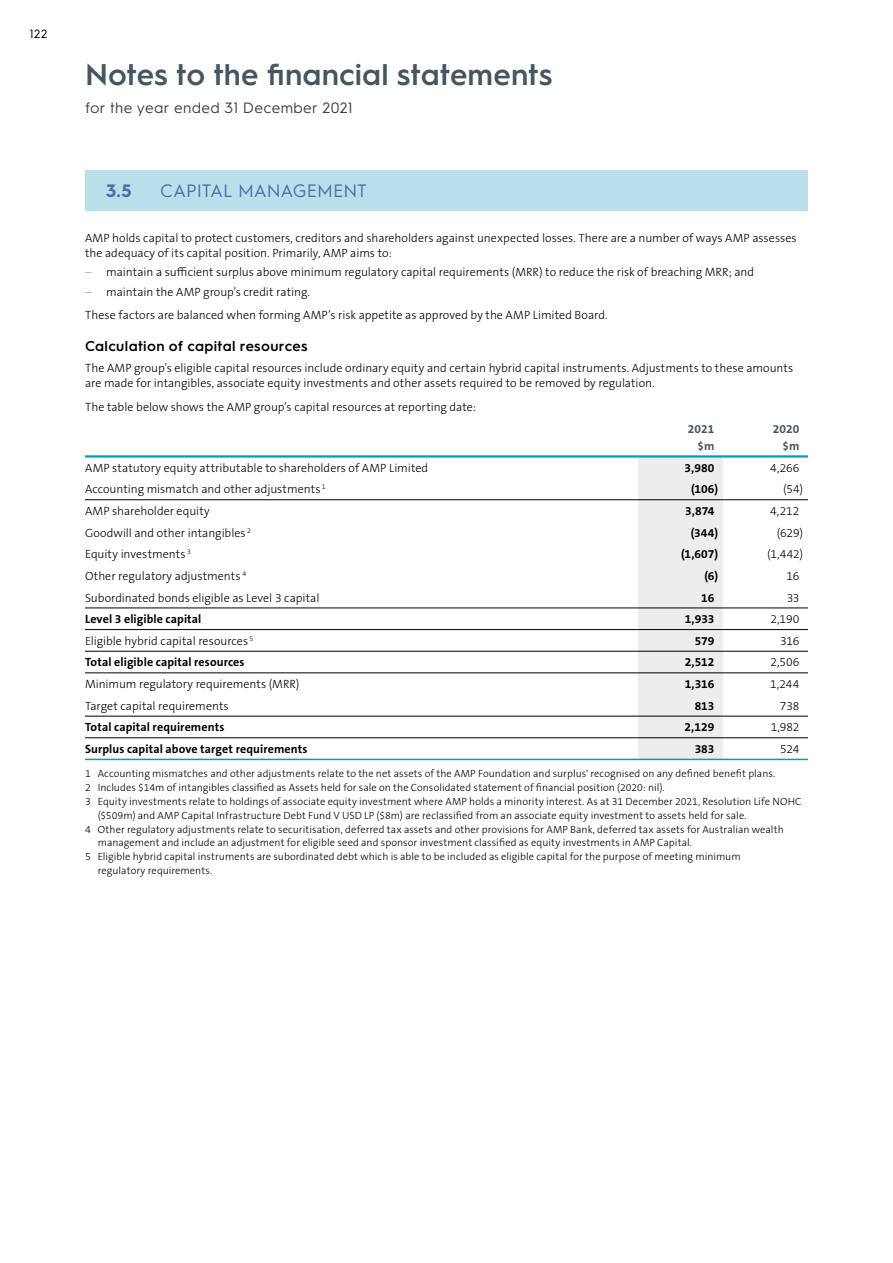
<style>
.page{position:relative;width:893px;height:1263px;background:#fff}
.page>*{position:absolute;margin:0;border:0;box-sizing:border-box;transform-origin:0 0}
.t1{font:600 30px "Hurme Geometric Sans 1";color:#475560}
.t2{font:18px "Hurme Geometric Sans 1";letter-spacing:-.005em;color:#4e6dab}
.t3{font:700 18px "Hurme Geometric Sans 1";color:#4e6dab}
.t4{font:15px "Hurme Geometric Sans 1";letter-spacing:.025em;color:#473f3a}
.t5{font:600 14.25px "Hurme Geometric Sans 1";letter-spacing:.02em;color:#000}
.t6{font:300 12px/15px "The Sans B W3";color:#000}
.t7{font:700 12px "The Sans B W7";letter-spacing:.01em;color:#000}
.t8{font:700 12px "The Sans B W7";letter-spacing:.005em;color:#475560}
.t9{font:12px "Hurme Geometric Sans 1";color:#000}
.t10{font:300 10.5px "The Sans B W3";letter-spacing:.005em;color:#000}
.s1{color:#95969d}
</style>
<div class="page">
<div style="left:85px;top:170px;width:723px;height:40px;background:#b9e0ea"></div>
<div style="left:638px;top:458px;width:85px;height:301px;background:#ededed"></div>
<hr style="left:638px;top:455px;width:85px;height:3px;background:#009db7">
<hr style="left:723px;top:455px;width:85px;height:3px;background:#009db7">
<hr style="left:85px;top:499px;width:553px;height:1px;background:#000">
<hr style="left:723px;top:499px;width:85px;height:1px;background:#000">
<hr style="left:723px;top:607px;width:85px;height:1px;background:#000">
<hr style="left:723px;top:629px;width:85px;height:1px;background:#000">
<hr style="left:723px;top:651px;width:85px;height:1px;background:#000">
<hr style="left:723px;top:737px;width:85px;height:1px;background:#000">
<hr style="left:638px;top:499px;width:85px;height:1px;background:#000">
<hr style="left:85px;top:607px;width:553px;height:1px;background:#000">
<hr style="left:638px;top:607px;width:85px;height:1px;background:#000">
<hr style="left:85px;top:629px;width:553px;height:1px;background:#000">
<hr style="left:638px;top:629px;width:85px;height:1px;background:#000">
<hr style="left:85px;top:651px;width:553px;height:1px;background:#000">
<hr style="left:638px;top:651px;width:85px;height:1px;background:#000">
<hr style="left:85px;top:672px;width:553px;height:1px;background:#000">
<hr style="left:638px;top:672px;width:85px;height:1px;background:#000">
<hr style="left:723px;top:672px;width:85px;height:1px;background:#000">
<hr style="left:85px;top:716px;width:553px;height:1px;background:#000">
<hr style="left:638px;top:716px;width:85px;height:1px;background:#000">
<hr style="left:723px;top:716px;width:85px;height:1px;background:#000">
<hr style="left:85px;top:737px;width:553px;height:1px;background:#000">
<hr style="left:638px;top:737px;width:85px;height:1px;background:#000">
<hr style="left:85px;top:759px;width:553px;height:1px;background:#009db7">
<hr style="left:638px;top:759px;width:85px;height:1px;background:#009db7">
<hr style="left:723px;top:759px;width:85px;height:1px;background:#009db7">
<hr style="left:85px;top:455px;width:553px;height:3px;background:#009db7">
<p class="t9" style="left:30px;top:26px;width:19px">122</p>
<h1 class="t1" style="left:85px;top:53px;width:469px">Notes to the financial statements</h1>
<p class="t4" style="left:85px;top:97px;width:269px">for the year ended 31 December 2021</p>
<h2 class="t3" style="left:106px;top:178px;width:27px">3.5</h2>
<h2 class="t2" style="left:160px;top:178px;width:208px">CAPITAL MANAGEMENT</h2>
<p class="t6" style="left:85px;top:231px;width:713px">AMP holds capital to protect customers, creditors and shareholders against unexpected losses. There are a number of ways AMP assesses the adequacy of its capital position. Primarily, AMP aims to:</p>
<p class="t6" style="left:85px;top:265px;width:671px"><span class="s1">–</span> maintain a sufficient surplus above minimum regulatory capital requirements (MRR) to reduce the risk of breaching MRR; and</p>
<p class="t6" style="left:85px;top:280px;width:524px;line-height:23.5px"><span class="s1">–</span> maintain the AMP group’s credit rating.<br>These factors are balanced when forming AMP’s risk appetite as approved by the AMP Limited Board.</p>
<p class="t5" style="left:85px;top:336px;width:224px">Calculation of capital resources</p>
<p class="t6" style="left:85px;top:361px;width:710px">The AMP group’s eligible capital resources include ordinary equity and certain hybrid capital instruments. Adjustments to these amounts are made for intangibles, associate equity investments and other assets required to be removed by regulation.</p>
<p class="t6" style="left:85px;top:399px;width:392px">The table below shows the AMP group’s capital resources at reporting date:</p>
<p class="t8" style="left:688px;top:421px;width:28px">2021</p>
<p class="t8" style="left:773px;top:421px;width:28px">2020</p>
<p class="t8" style="left:697px;top:438px;width:18px">$m</p>
<p class="t8" style="left:782px;top:438px;width:18px">$m</p>
<p class="t6" style="left:85px;top:460px;width:345px">AMP statutory equity attributable to shareholders of AMP Limited</p>
<p class="t7" style="left:684px;top:460px;width:31px">3,980</p>
<p class="t6" style="left:770px;top:460px;width:31px">4,266</p>
<p class="t6" style="left:85px;top:482px;width:242px">Accounting mismatch and other adjustments <sup>1</sup></p>
<p class="t7" style="left:691px;top:482px;width:28px">(106)</p>
<p class="t6" style="left:783px;top:482px;width:21px">(54)</p>
<p class="t6" style="left:85px;top:503px;width:126px">AMP shareholder equity</p>
<p class="t7" style="left:685px;top:503px;width:31px">3,874</p>
<p class="t6" style="left:770px;top:503px;width:31px">4,212</p>
<p class="t6" style="left:85px;top:525px;width:168px">Goodwill and other intangibles <sup>2</sup></p>
<p class="t7" style="left:691px;top:525px;width:29px">(344)</p>
<p class="t6" style="left:777px;top:525px;width:28px">(629)</p>
<p class="t6" style="left:85px;top:547px;width:107px">Equity investments <sup>3</sup></p>
<p class="t7" style="left:681px;top:546px;width:38px">(1,607)</p>
<p class="t6" style="left:767px;top:547px;width:37px">(1,442)</p>
<p class="t6" style="left:85px;top:568px;width:163px">Other regulatory adjustments <sup>4</sup></p>
<p class="t7" style="left:704px;top:568px;width:15px">(6)</p>
<p class="t6" style="left:786px;top:568px;width:14px">16</p>
<p class="t6" style="left:85px;top:590px;width:236px">Subordinated bonds eligible as Level 3 capital</p>
<p class="t7" style="left:701px;top:590px;width:15px">16</p>
<p class="t6" style="left:787px;top:590px;width:14px">33</p>
<p class="t7" style="left:85px;top:611px;width:118px">Level 3 eligible capital</p>
<p class="t7" style="left:685px;top:611px;width:31px">1,933</p>
<p class="t6" style="left:770px;top:612px;width:30px">2,190</p>
<p class="t6" style="left:85px;top:633px;width:170px">Eligible hybrid capital resources <sup>5</sup></p>
<p class="t7" style="left:695px;top:633px;width:21px">579</p>
<p class="t6" style="left:780px;top:633px;width:21px">316</p>
<p class="t7" style="left:85px;top:655px;width:161px">Total eligible capital resources</p>
<p class="t7" style="left:685px;top:655px;width:31px">2,512</p>
<p class="t6" style="left:771px;top:655px;width:30px">2,506</p>
<p class="t6" style="left:85px;top:677px;width:216px">Minimum regulatory requirements (MRR)</p>
<p class="t7" style="left:685px;top:676px;width:31px">1,316</p>
<p class="t6" style="left:770px;top:677px;width:31px">1,244</p>
<p class="t6" style="left:85px;top:698px;width:145px">Target capital requirements</p>
<p class="t7" style="left:695px;top:698px;width:21px">813</p>
<p class="t6" style="left:780px;top:698px;width:21px">738</p>
<p class="t7" style="left:85px;top:720px;width:141px">Total capital requirements</p>
<p class="t7" style="left:684px;top:720px;width:31px">2,129</p>
<p class="t6" style="left:771px;top:720px;width:30px">1,982</p>
<p class="t7" style="left:85px;top:741px;width:224px">Surplus capital above target requirements</p>
<p class="t7" style="left:695px;top:741px;width:21px">383</p>
<p class="t6" style="left:780px;top:741px;width:21px">524</p>
<p class="t10" style="left:85px;top:766px;width:692px">1 Accounting mismatches and other adjustments relate to the net assets of the AMP Foundation and surplus' recognised on any defined benefit plans.</p>
<p class="t10" style="left:85px;top:780px;width:581px">2 Includes $14m of intangibles classified as Assets held for sale on the Consolidated statement of financial position (2020: nil).</p>
<p class="t10" style="left:85px;top:795px;width:718px">3 Equity investments relate to holdings of associate equity investment where AMP holds a minority interest. As at 31 December 2021, Resolution Life NOHC</p>
<p class="t10" style="left:98px;top:808px;width:650px">($509m) and AMP Capital Infrastructure Debt Fund V USD LP ($8m) are reclassified from an associate equity investment to assets held for sale.</p>
<p class="t10" style="left:85px;top:822px;width:700px">4 Other regulatory adjustments relate to securitisation, deferred tax assets and other provisions for AMP Bank, deferred tax assets for Australian wealth</p>
<p class="t10" style="left:98px;top:836px;width:596px">management and include an adjustment for eligible seed and sponsor investment classified as equity investments in AMP Capital.</p>
<p class="t10" style="left:85px;top:850px;width:657px">5 Eligible hybrid capital instruments are subordinated debt which is able to be included as eligible capital for the purpose of meeting minimum</p>
<p class="t10" style="left:98px;top:863px;width:116px">regulatory requirements.</p>
</div>
